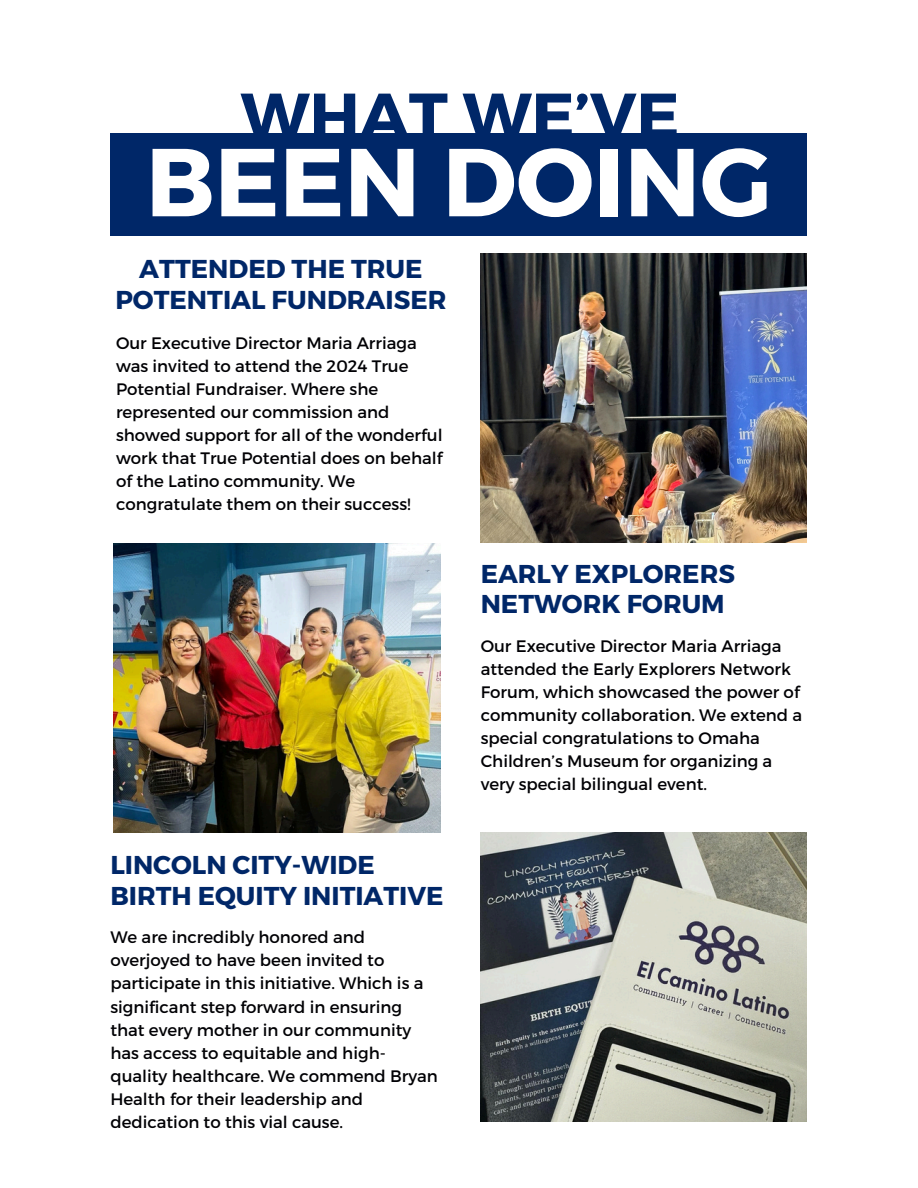
<style>
.page{position:relative;width:918px;height:1188px;background:#fff}
.page>*{position:absolute;margin:0;border:0;box-sizing:border-box;transform-origin:0 0}
.t1{font:700 96.3px "Montserrat";color:#fff}
.t2{font:700 63.75px "Montserrat";color:#002768}
.t3{font:700 25.8px/30.3px "Montserrat";color:#002768}
.t4{font:16.65px/23.1px "Montserrat";color:#010004}
</style>
<div class="page">
<div style="left:110px;top:133px;width:697px;height:102px;background:#002768"></div>
<img style="left:481px;top:254px;width:326px;height:289px">
<img style="left:114px;top:543px;width:326px;height:289px">
<img style="left:480px;top:832px;width:327px;height:289px">
<h3 class="t2" style="left:241px;top:74px;width:440px">WHAT WE’VE</h3>
<p class="t1" style="left:146px;top:119px;width:627px">BEEN DOING</p>
<h1 class="t3" style="left:115px;top:253px;width:333px;text-align:center">ATTENDED THE TRUE<br>POTENTIAL FUNDRAISER</h1>
<p class="t4" style="left:116px;top:330px;width:328px">Our Executive Director Maria Arriaga was invited to attend the 2024 True Potential Fundraiser. Where she represented our commission and showed support for all of the wonderful work that True Potential does on behalf of the Latino community. We congratulate them on their success!</p>
<h3 class="t3" style="left:110px;top:849px;width:335px">LINCOLN CITY-WIDE<br>BIRTH EQUITY INITIATIVE</h3>
<p class="t4" style="left:110px;top:925px;width:329px">We are incredibly honored and overjoyed to have been invited to participate in this initiative. Which is a significant step forward in ensuring that every mother in our community has access to equitable and high&shy;quality healthcare. We commend Bryan Health for their leadership and dedication to this vial cause.</p>
<h2 class="t3" style="left:481px;top:557px;width:256px">EARLY EXPLORERS<br>NETWORK FORUM</h2>
<p class="t4" style="left:481px;top:634px;width:323px">Our Executive Director Maria Arriaga attended the Early Explorers Network Forum, which showcased the power of community collaboration. We extend a special congratulations to Omaha Children’s Museum for organizing a very special bilingual event.</p>
</div>
